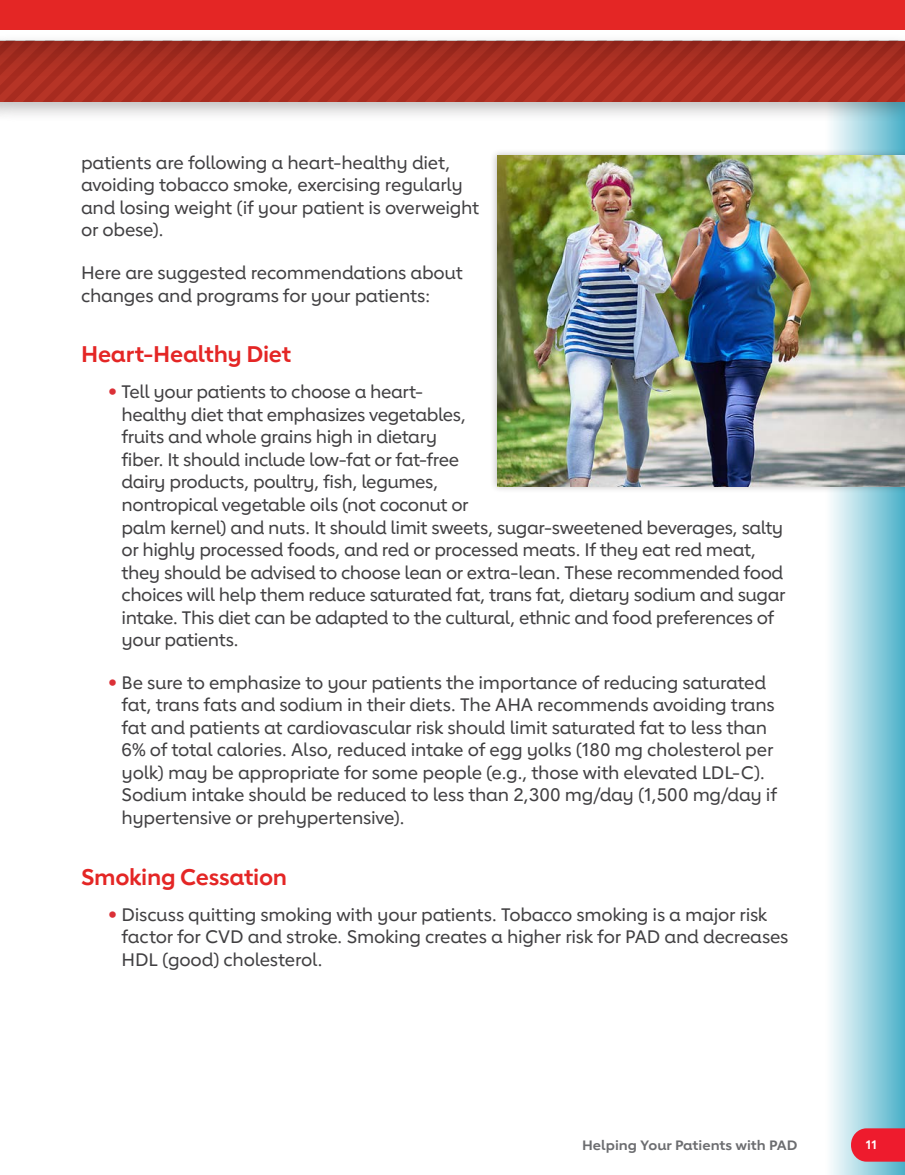
<style>
.page{position:relative;width:905px;height:1175px;background:#fff}
.page>*{position:absolute;margin:0;border:0;box-sizing:border-box;transform-origin:0 0}
.subhead{font:700 22.5px "Lub Dub";letter-spacing:-.01em;color:#e42625}
.Body_Text{font:500 18px/22.5px "Lub Dub";letter-spacing:-.02em;color:#414042}
.t1{font:700 13.5px "Lub Dub";color:#6c6d70;scale:1.05 1}
.t2{font:700 12px "Lub Dub";color:#fff;scale:1.05 1}
.s1{font-family:"Helvetica Neue LT Std";font-weight:700;color:#db3037}
</style>
<div class="page">
<div style="left:825px;top:71px;width:79px;height:1103px;background:linear-gradient(to right,#fff,#4eb1c9)"></div>
<div style="left:490px;top:148px;width:414px;height:345px;background:#231f20;opacity:.3"></div>
<img style="left:497px;top:155px;width:407px;height:331px">
<svg style="left:851px;top:1128px;width:53px;height:33px;background:#ea2839"></svg>
<div style="left:0;top:32px;width:904px;height:91px;background:#231f20;opacity:.3"></div>
<svg style="left:0;top:41px;width:904px;height:60px;background:#a72d20"></svg>
<div style="left:0;top:0;width:904px;height:30px;background:#e42625"></div>
<p class="Body_Text" style="left:81px;top:151px;width:399px">patients are following a heart-healthy diet, avoiding tobacco smoke, exercising regularly and losing weight (if your patient is overweight or obese).</p>
<p class="Body_Text" style="left:81px;top:261px;width:383px">Here are suggested recommendations about changes and programs for your patients:</p>
<h4 class="subhead" style="left:81px;top:341px;width:212px">Heart-Healthy Diet</h4>
<p class="Body_Text" style="left:122px;top:381px;width:665px;text-indent:-14px"><span class="s1">•</span> Tell your patients to choose a heart-<br>healthy diet that emphasizes vegetables,<br>fruits and whole grains high in dietary<br>fiber. It should include low-fat or fat-free<br>dairy products, poultry, fish, legumes,<br>nontropical vegetable oils (not coconut or<br>palm kernel) and nuts. It should limit sweets, sugar-sweetened beverages, salty or highly processed foods, and red or processed meats. If they eat red meat, they should be advised to choose lean or extra-lean. These recommended food choices will help them reduce saturated fat, trans fat, dietary sodium and sugar intake. This diet can be adapted to the cultural, ethnic and food preferences of your patients.</p>
<p class="Body_Text" style="left:122px;top:671px;width:657px;text-indent:-14px"><span class="s1">•</span> Be sure to emphasize to your patients the importance of reducing saturated fat, trans fats and sodium in their diets. The AHA recommends avoiding trans fat and patients at cardiovascular risk should limit saturated fat to less than 6% of total calories. Also, reduced intake of egg yolks (180 mg cholesterol per yolk) may be appropriate for some people (e.g., those with elevated LDL-C).<br>Sodium intake should be reduced to less than 2,300 mg/day (1,500 mg/day if hypertensive or prehypertensive).</p>
<h4 class="subhead" style="left:81px;top:863px;width:208px">Smoking Cessation</h4>
<p class="Body_Text" style="left:122px;top:903px;width:668px;text-indent:-14px"><span class="s1">•</span> Discuss quitting smoking with your patients. Tobacco smoking is a major risk factor for CVD and stroke. Smoking creates a higher risk for PAD and decreases<br>HDL (good) cholesterol.</p>
<p class="t1" style="left:582px;top:1136px;width:206px">Helping Your Patients with PAD</p>
<p class="t2" style="left:865px;top:1137px;width:12px">11</p>
</div>
